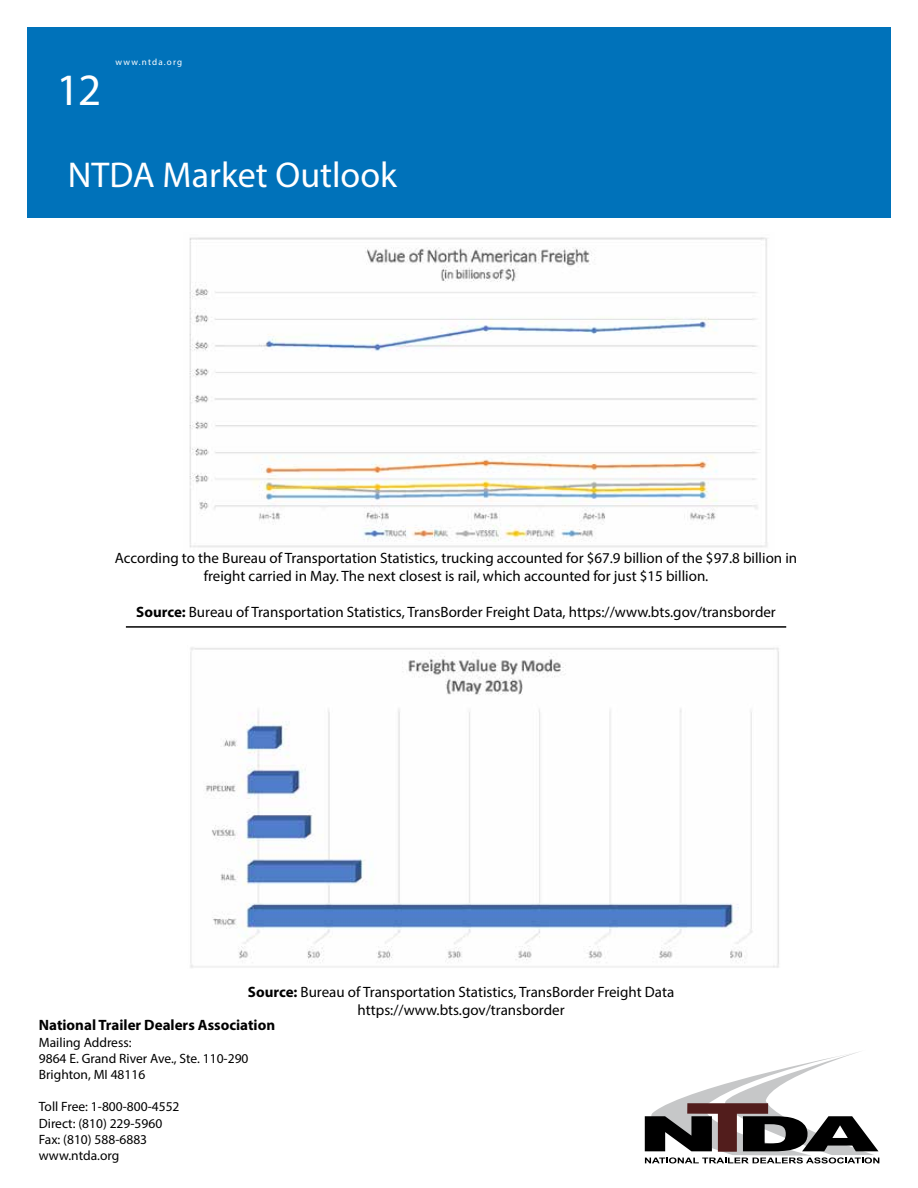
<style>
.page{position:relative;width:918px;height:1188px;background:#fff}
.page>*{position:absolute;margin:0;border:0;box-sizing:border-box;transform-origin:0 0}
.t1{font:45px "Myriad Pro";color:#fff}
.t2{font:36px "Myriad Pro";color:#fff}
.t3{font:15px/18px "Myriad Pro";color:#000;text-align:center}
.t4{font:700 15px "Myriad Pro";color:#000}
.t5{font:13.5px/16.2px "Myriad Pro";color:#000}
.t6{font:9px "Myriad Pro";letter-spacing:.13em;color:#fff}
.s1{font-weight:700}
</style>
<div class="page">
<div style="left:27px;top:27px;width:864px;height:191px;background:#0072ba"></div>
<svg style="left:644px;top:1051px;width:235px;height:112px"></svg>
<img style="left:189px;top:237px;width:579px;height:311px">
<hr style="left:126px;top:626px;width:660px;height:2px;background:#000">
<img style="left:190px;top:647px;width:589px;height:321px">
<h1 class="t1" style="left:56px;top:62px;width:47px">12</h1>
<p class="t6" style="left:116px;top:57px;width:68px">www.ntda.org</p>
<h2 class="t2" style="left:68px;top:153px;width:331px">NTDA Market Outlook</h2>
<p class="t3" style="left:115px;top:549px;width:684px">According to the Bureau of Transportation Statistics, trucking accounted for $67.9 billion of the $97.8 billion in freight carried in May. The next closest is rail, which accounted for just $15 billion.</p>
<p class="t3" style="left:136px;top:603px;width:641px"><span class="s1">Source:</span> Bureau of Transportation Statistics, TransBorder Freight Data, https://www.bts.gov/transborder</p>
<p class="t3" style="left:248px;top:983px;width:428px"><span class="s1">Source:</span> Bureau of Transportation Statistics, TransBorder Freight Data https://www.bts.gov/transborder</p>
<p class="t4" style="left:39px;top:1016px;width:238px">National Trailer Dealers Association</p>
<p class="t5" style="left:39px;top:1034px;width:211px">Mailing Address:<br>9864 E. Grand River Ave., Ste. 110-290<br>Brighton, MI 48116</p>
<p class="t5" style="left:39px;top:1099px;width:142px">Toll Free: 1-800-800-4552<br>Direct: (810) 229-5960<br>Fax: (810) 588-6883 www.ntda.org</p>
</div>
